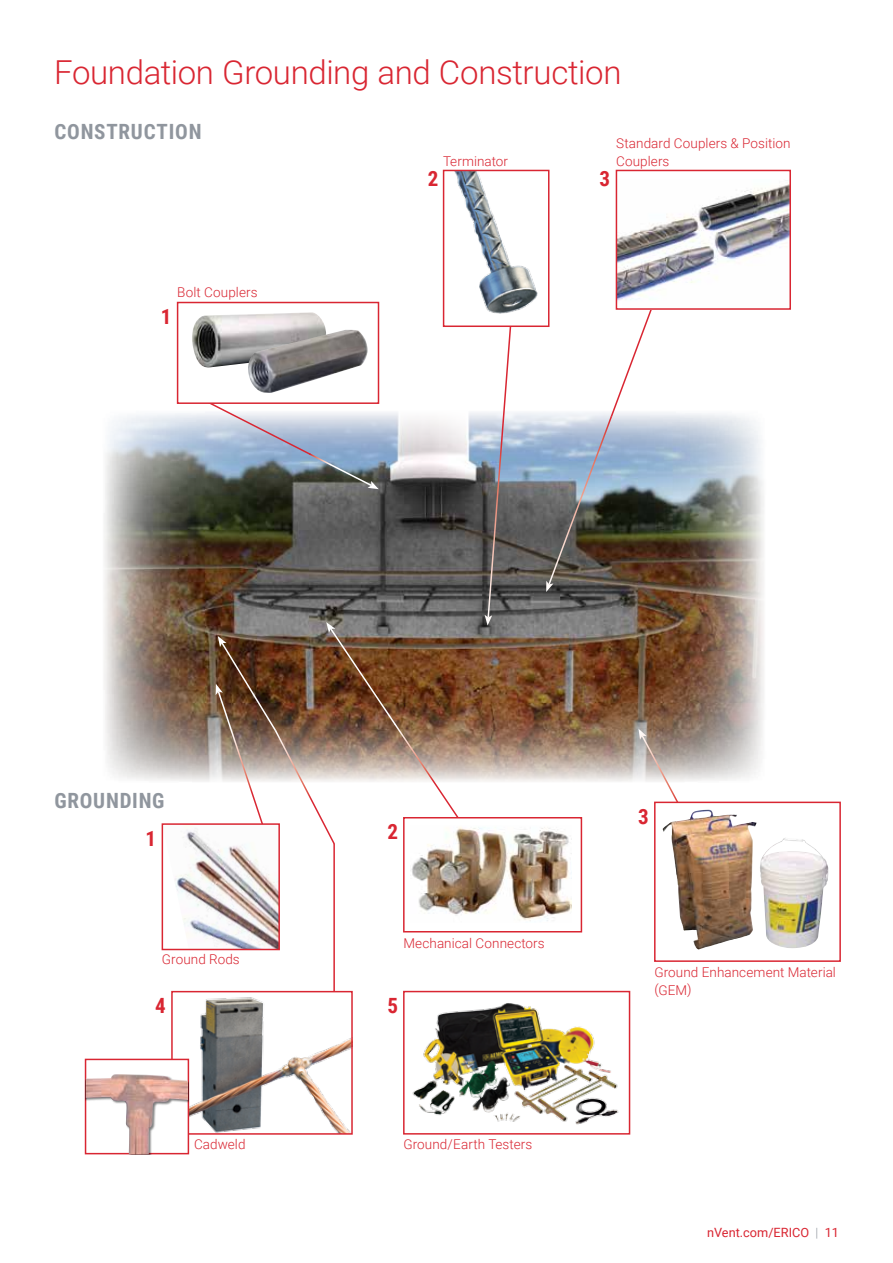
<style>
.page{position:relative;width:893px;height:1263px;background:#fff}
.page>*{position:absolute;margin:0;border:0;box-sizing:border-box;transform-origin:0 0}
.t1{font:300 33px "Roboto";letter-spacing:-.01em;color:#d92632}
.t2{font:700 21px "Roboto Condensed";letter-spacing:.035em;color:#90969e}
.t3{font:700 21px "Roboto Condensed";color:#d92632}
.t4{font:300 13.5px/18px "Roboto";letter-spacing:.005em;color:#d92632}
.t5{font:12.75px "Roboto";color:#d92632}
.s1{font-weight:300;color:#90969e}
</style>
<div class="page">
<img style="left:104px;top:412px;width:660px;height:370px">
<svg style="left:485px;top:327px;width:27px;height:298px"></svg>
<svg style="left:202px;top:404px;width:177px;height:85px;background:#9fabba"></svg>
<img style="left:216px;top:622px;width:247px;height:221px">
<hr style="left:333px;top:843px;width:2px;height:151px;background:#d92632">
<img style="left:546px;top:305px;width:108px;height:287px">
<svg style="left:638px;top:729px;width:43px;height:73px"></svg>
<div style="left:403px;top:991px;width:227px;height:143px;background:#fff;border:2px solid #d92632"></div>
<div style="left:177px;top:302px;width:202px;height:102px;background:#fff;border:2px solid #d92632"></div>
<img style="left:192px;top:312px;width:134px;height:56px">
<img style="left:247px;top:330px;width:121px;height:63px">
<img style="left:405px;top:992px;width:222px;height:134px">
<img style="left:174px;top:997px;width:176px;height:135px">
<div style="left:171px;top:991px;width:182px;height:144px;border:2px solid #d92632"></div>
<div style="left:404px;top:818px;width:177px;height:114px;background:#fff"></div>
<img style="left:411px;top:827px;width:161px;height:94px">
<div style="left:403px;top:817px;width:179px;height:115px;border:2px solid #d92632"></div>
<img style="left:175px;top:826px;width:102px;height:121px">
<div style="left:162px;top:823px;width:118px;height:127px;border:2px solid #d92632"></div>
<img style="left:455px;top:173px;width:83px;height:141px">
<div style="left:443px;top:170px;width:106px;height:157px;border:2px solid #d92632"></div>
<div style="left:85px;top:1059px;width:104px;height:95px;background:#fff;border:2px solid #d92632"></div>
<img style="left:86px;top:1074px;width:102px;height:80px">
<img style="left:619px;top:184px;width:169px;height:123px">
<div style="left:616px;top:170px;width:175px;height:140px;border:2px solid #d92632"></div>
<svg style="left:654px;top:802px;width:187px;height:160px"></svg>
<img style="left:663px;top:810px;width:45px;height:121px">
<img style="left:760px;top:837px;width:68px;height:111px">
<h1 class="t1" style="left:54px;top:49px;width:569px">Foundation Grounding and Construction</h1>
<h2 class="t2" style="left:54px;top:117px;width:149px">CONSTRUCTION</h2>
<h2 class="t3" style="left:161px;top:302px;width:12px">1</h2>
<p class="t4" style="left:177px;top:282px;width:82px">Bolt Couplers</p>
<p class="t4" style="left:443px;top:151px;width:66px">Terminator</p>
<h2 class="t3" style="left:428px;top:164px;width:12px">2</h2>
<p class="t4" style="left:616px;top:133px;width:176px">Standard Couplers &amp; Position<br>Couplers</p>
<h2 class="t3" style="left:599px;top:164px;width:12px">3</h2>
<h2 class="t2" style="left:54px;top:786px;width:112px">GROUNDING</h2>
<h2 class="t3" style="left:146px;top:823px;width:12px">1</h2>
<p class="t4" style="left:162px;top:950px;width:79px">Ground Rods</p>
<h2 class="t3" style="left:155px;top:991px;width:12px">4</h2>
<p class="t4" style="left:194px;top:1135px;width:53px">Cadweld</p>
<h2 class="t3" style="left:387px;top:817px;width:12px">2</h2>
<p class="t4" style="left:403px;top:933px;width:143px">Mechanical Connectors</p>
<h2 class="t3" style="left:387px;top:991px;width:12px">5</h2>
<p class="t4" style="left:403px;top:1134px;width:130px">Ground/Earth Testers</p>
<h2 class="t3" style="left:638px;top:802px;width:12px">3</h2>
<p class="t4" style="left:654px;top:963px;width:183px">Ground Enhancement Material (GEM)</p>
<p class="t5" style="left:707px;top:1223px;width:133px">nVent.com/ERICO <span class="s1">|</span> 11</p>
</div>
